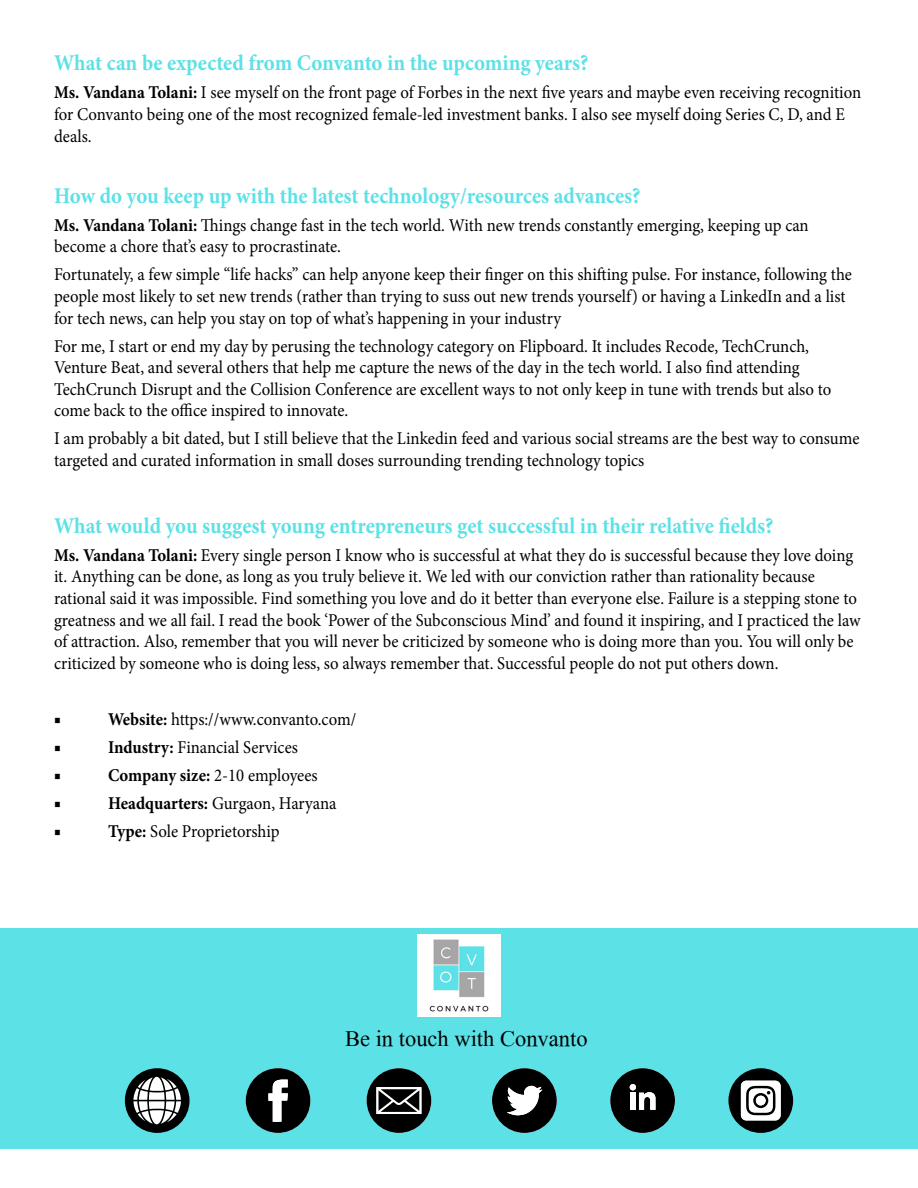
<style>
.page{position:relative;width:918px;height:1188px;background:#fff}
.page>*{position:absolute;margin:0;border:0;box-sizing:border-box;transform-origin:0 0}
.t1{font:700 22.5px "Minion Pro";color:#5ce1e7;scale:.93 1}
.t2{font:22.5px "Mongolian Baiti";color:#010101}
.t3{font:18px/21.6px "Minion Pro";letter-spacing:-.005em;color:#000;scale:.93 1}
.s1{font-weight:700}
</style>
<div class="page">
<div style="left:0;top:928px;width:918px;height:220px;background:#5ce1e7"></div>
<svg style="left:367px;top:1068px;width:64px;height:65px"></svg>
<div style="left:125px;top:1068px;width:65px;height:65px;background:#000;border-radius:50%"></div>
<svg style="left:133px;top:1077px;width:48px;height:47px"></svg>
<svg style="left:610px;top:1068px;width:65px;height:65px"></svg>
<svg style="left:492px;top:1068px;width:65px;height:65px"></svg>
<svg style="left:245px;top:1068px;width:66px;height:65px"></svg>
<div style="left:728px;top:1068px;width:65px;height:65px;background:#000;border-radius:50%"></div>
<svg style="left:741px;top:1081px;width:40px;height:39px"></svg>
<div style="left:756px;top:1096px;width:10px;height:9px;background:#fff;border-radius:50%"></div>
<img style="left:418px;top:935px;width:82px;height:82px">
<p class="t1" style="left:54px;top:47px;width:576px">What can be expected from Convanto in the upcoming years?</p>
<p class="t3" style="left:54px;top:82px;width:869px"><span class="s1">Ms. Vandana Tolani:</span> I see myself on the front page of Forbes in the next five years and maybe even receiving recognition for Convanto being one of the most recognized female-led investment banks. I also see myself doing Series C, D, and E deals.</p>
<p class="t1" style="left:54px;top:180px;width:632px">How do you keep up with the latest technology/resources advances?</p>
<p class="t3" style="left:54px;top:214px;width:813px"><span class="s1">Ms. Vandana Tolani:</span> Things change fast in the tech world. With new trends constantly emerging, keeping up can become a chore that’s easy to procrastinate.</p>
<p class="t3" style="left:54px;top:264px;width:860px">Fortunately, a few simple “life hacks” can help anyone keep their finger on this shifting pulse. For instance, following the people most likely to set new trends (rather than trying to suss out new trends yourself) or having a LinkedIn and a list for tech news, can help you stay on top of what’s happening in your industry</p>
<p class="t3" style="left:54px;top:335px;width:838px">For me, I start or end my day by perusing the technology category on Flipboard. It includes Recode, TechCrunch, Venture Beat, and several others that help me capture the news of the day in the tech world. I also find attending TechCrunch Disrupt and the Collision Conference are excellent ways to not only keep in tune with trends but also to come back to the office inspired to innovate.</p>
<p class="t3" style="left:54px;top:428px;width:868px">I am probably a bit dated, but I still believe that the Linkedin feed and various social streams are the best way to consume targeted and curated information in small doses surrounding trending technology topics</p>
<p class="t1" style="left:54px;top:510px;width:775px">What would you suggest young entrepreneurs get successful in their relative fields?</p>
<p class="t3" style="left:54px;top:544px;width:869px"><span class="s1">Ms. Vandana Tolani:</span> Every single person I know who is successful at what they do is successful because they love doing it. Anything can be done, as long as you truly believe it. We led with our conviction rather than rationality because rational said it was impossible. Find something you love and do it better than everyone else. Failure is a stepping stone to greatness and we all fail. I read the book ‘Power of the Subconscious Mind’ and found it inspiring, and I practiced the law of attraction. Also, remember that you will never be criticized by someone who is doing more than you. You will only be criticized by someone who is doing less, so always remember that. Successful people do not put others down.</p>
<p class="t3" style="left:54px;top:708px;width:9px">■</p>
<p class="t3" style="left:108px;top:708px;width:268px"><span class="s1">Website:</span> https://www.convanto.com/</p>
<p class="t3" style="left:54px;top:736px;width:9px">■</p>
<p class="t3" style="left:108px;top:736px;width:206px"><span class="s1">Industry:</span> Financial Services</p>
<p class="t3" style="left:54px;top:764px;width:9px">■</p>
<p class="t3" style="left:108px;top:764px;width:227px"><span class="s1">Company size:</span> 2-10 employees</p>
<p class="t3" style="left:54px;top:792px;width:9px">■</p>
<p class="t3" style="left:108px;top:792px;width:247px"><span class="s1">Headquarters:</span> Gurgaon, Haryana</p>
<p class="t3" style="left:54px;top:820px;width:9px">■</p>
<p class="t3" style="left:108px;top:820px;width:186px"><span class="s1">Type:</span> Sole Proprietorship</p>
<p class="t2" style="left:345px;top:1026px;width:244px">Be in touch with Convanto</p>
</div>
